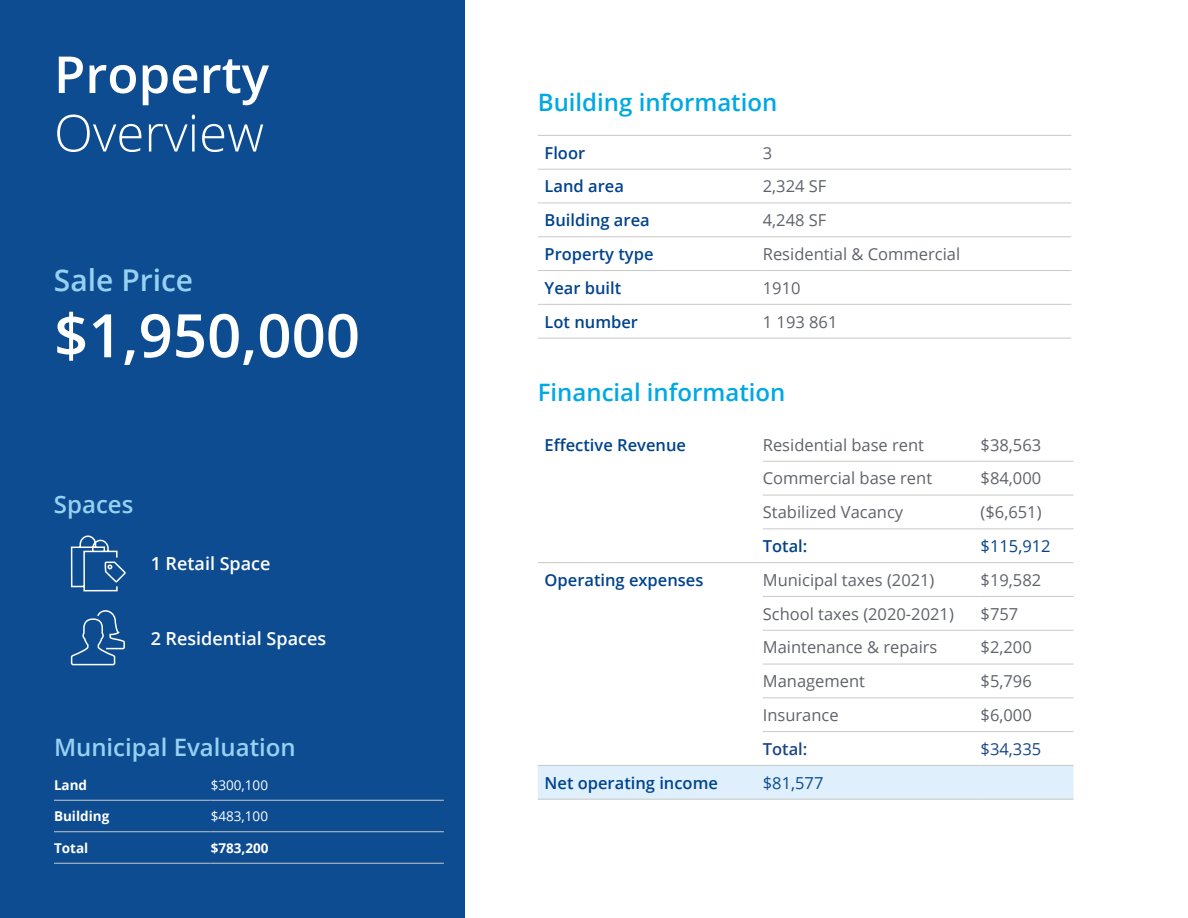
<style>
.page{position:relative;width:1188px;height:918px;background:#fff}
.page>*{position:absolute;margin:0;border:0;box-sizing:border-box;transform-origin:0 0}
.t1{font:600 60px "Open Sans";color:#fff}
.t2{font:600 51px "Open Sans";color:#fff}
.t3{font:300 51px "Open Sans";color:#fff}
.t4{font:600 30px "Open Sans";color:#96d1f2}
.t5{font:600 24px "Open Sans";color:#00a8e4}
.t6{font:600 24px "Open Sans";color:#96d1f2}
.t7{font:600 18px "Open Sans";color:#fff}
.t8{font:16.5px "Open Sans";color:#5f636a}
.t9{font:600 16.5px "Open Sans";color:#00438c}
.t10{font:16.5px "Open Sans";color:#00438c}
.t11{font:16.5px "Open Sans";color:#1b4689}
.t12{font:16.5px "Open Sans";color:#0c4d90}
.t13{font:600 16.5px "Open Sans";color:#1b4689}
.t14{font:700 13.5px "Open Sans";color:#fff}
.t15{font:13.5px "Open Sans";color:#fff}
</style>
<div class="page">
<div style="left:0;top:0;width:464px;height:918px;background:#0d4c91"></div>
<hr style="left:538px;top:135px;width:225px;height:1px;background:#c7c9c8">
<hr style="left:763px;top:135px;width:308px;height:1px;background:#c7c9c8">
<hr style="left:538px;top:169px;width:225px;height:1px;background:#c7c9c8">
<hr style="left:763px;top:169px;width:308px;height:1px;background:#c7c9c8">
<hr style="left:538px;top:203px;width:225px;height:1px;background:#c7c9c8">
<hr style="left:763px;top:203px;width:308px;height:1px;background:#c7c9c8">
<hr style="left:538px;top:236px;width:225px;height:1px;background:#c7c9c8">
<hr style="left:763px;top:236px;width:308px;height:1px;background:#c7c9c8">
<hr style="left:538px;top:270px;width:225px;height:1px;background:#c7c9c8">
<hr style="left:763px;top:270px;width:308px;height:1px;background:#c7c9c8">
<hr style="left:538px;top:304px;width:225px;height:1px;background:#c7c9c8">
<hr style="left:763px;top:304px;width:308px;height:1px;background:#c7c9c8">
<hr style="left:538px;top:338px;width:225px;height:1px;background:#c7c9c8">
<hr style="left:763px;top:338px;width:308px;height:1px;background:#c7c9c8">
<hr style="left:54px;top:800px;width:157px;height:1px;background:#c7c9c8">
<hr style="left:211px;top:800px;width:233px;height:1px;background:#c7c9c8">
<hr style="left:54px;top:831px;width:157px;height:1px;background:#c7c9c8">
<hr style="left:211px;top:831px;width:233px;height:1px;background:#c7c9c8">
<hr style="left:54px;top:863px;width:157px;height:1px;background:#c7c9c8">
<hr style="left:211px;top:863px;width:233px;height:1px;background:#c7c9c8">
<div style="left:538px;top:766px;width:536px;height:33px;background:#dfeffb"></div>
<hr style="left:763px;top:461px;width:218px;height:1px;background:#c7c9c8">
<hr style="left:981px;top:461px;width:93px;height:1px;background:#c7c9c8">
<hr style="left:763px;top:495px;width:218px;height:1px;background:#c7c9c8">
<hr style="left:981px;top:495px;width:93px;height:1px;background:#c7c9c8">
<hr style="left:763px;top:528px;width:218px;height:1px;background:#c7c9c8">
<hr style="left:981px;top:528px;width:93px;height:1px;background:#c7c9c8">
<hr style="left:538px;top:562px;width:225px;height:1px;background:#c7c9c8">
<hr style="left:763px;top:562px;width:218px;height:1px;background:#c7c9c8">
<hr style="left:981px;top:562px;width:93px;height:1px;background:#c7c9c8">
<hr style="left:763px;top:596px;width:218px;height:1px;background:#c7c9c8">
<hr style="left:981px;top:596px;width:93px;height:1px;background:#c7c9c8">
<hr style="left:763px;top:630px;width:218px;height:1px;background:#c7c9c8">
<hr style="left:981px;top:630px;width:93px;height:1px;background:#c7c9c8">
<hr style="left:763px;top:664px;width:218px;height:1px;background:#c7c9c8">
<hr style="left:981px;top:664px;width:93px;height:1px;background:#c7c9c8">
<hr style="left:763px;top:697px;width:218px;height:1px;background:#c7c9c8">
<hr style="left:981px;top:697px;width:93px;height:1px;background:#c7c9c8">
<hr style="left:763px;top:731px;width:218px;height:1px;background:#c7c9c8">
<hr style="left:981px;top:731px;width:93px;height:1px;background:#c7c9c8">
<hr style="left:538px;top:765px;width:225px;height:1px;background:#c7c9c8">
<hr style="left:763px;top:765px;width:218px;height:1px;background:#c7c9c8">
<hr style="left:981px;top:765px;width:93px;height:1px;background:#c7c9c8">
<hr style="left:538px;top:799px;width:225px;height:1px;background:#c7c9c8">
<hr style="left:763px;top:799px;width:218px;height:1px;background:#c7c9c8">
<hr style="left:981px;top:799px;width:93px;height:1px;background:#c7c9c8">
<svg style="left:70px;top:535px;width:56px;height:57px"></svg>
<svg style="left:70px;top:610px;width:55px;height:56px"></svg>
<h2 class="t2" style="left:54px;top:40px;width:217px">Property</h2>
<h2 class="t3" style="left:54px;top:98px;width:212px">Overview</h2>
<h3 class="t4" style="left:54px;top:260px;width:141px">Sale Price</h3>
<h1 class="t1" style="left:54px;top:294px;width:308px">$1,950,000</h1>
<h3 class="t6" style="left:54px;top:487px;width:81px">Spaces</h3>
<p class="t7" style="left:151px;top:551px;width:121px">1 Retail Space</p>
<p class="t7" style="left:151px;top:626px;width:177px">2 Residential Spaces</p>
<h3 class="t6" style="left:54px;top:731px;width:243px">Municipal Evaluation</h3>
<p class="t14" style="left:54px;top:775px;width:35px">Land</p>
<p class="t15" style="left:211px;top:776px;width:59px">$300,100</p>
<p class="t14" style="left:54px;top:807px;width:57px">Building</p>
<p class="t15" style="left:211px;top:807px;width:59px">$483,100</p>
<p class="t14" style="left:54px;top:838px;width:36px">Total</p>
<p class="t14" style="left:211px;top:838px;width:59px">$783,200</p>
<h3 class="t5" style="left:538px;top:86px;width:241px">Building information</h3>
<p class="t9" style="left:545px;top:141px;width:42px">Floor</p>
<p class="t8" style="left:763px;top:141px;width:11px">3</p>
<p class="t9" style="left:545px;top:175px;width:81px">Land area</p>
<p class="t8" style="left:763px;top:175px;width:65px">2,324 SF</p>
<p class="t9" style="left:545px;top:209px;width:107px">Building area</p>
<p class="t8" style="left:763px;top:209px;width:65px">4,248 SF</p>
<p class="t9" style="left:545px;top:243px;width:110px">Property type</p>
<p class="t8" style="left:763px;top:243px;width:199px">Residential &amp; Commercial</p>
<p class="t9" style="left:545px;top:276px;width:78px">Year built</p>
<p class="t8" style="left:763px;top:276px;width:39px">1910</p>
<p class="t9" style="left:545px;top:310px;width:95px">Lot number</p>
<p class="t8" style="left:763px;top:310px;width:76px">1 193 861</p>
<h3 class="t5" style="left:538px;top:376px;width:249px">Financial information</h3>
<p class="t9" style="left:545px;top:433px;width:143px">Effective Revenue</p>
<p class="t8" style="left:763px;top:433px;width:163px">Residential base rent</p>
<p class="t8" style="left:981px;top:433px;width:62px">$38,563</p>
<p class="t8" style="left:763px;top:467px;width:171px">Commercial base rent</p>
<p class="t8" style="left:981px;top:467px;width:62px">$84,000</p>
<p class="t8" style="left:763px;top:501px;width:142px">Stabilized Vacancy</p>
<p class="t8" style="left:981px;top:501px;width:63px">($6,651)</p>
<p class="t9" style="left:763px;top:535px;width:46px">Total:</p>
<p class="t10" style="left:981px;top:535px;width:72px">$115,912</p>
<p class="t9" style="left:545px;top:569px;width:160px">Operating expenses</p>
<p class="t8" style="left:763px;top:569px;width:173px">Municipal taxes (2021)</p>
<p class="t8" style="left:981px;top:569px;width:62px">$19,582</p>
<p class="t8" style="left:763px;top:602px;width:193px">School taxes (2020-2021)</p>
<p class="t8" style="left:981px;top:602px;width:39px">$757</p>
<p class="t8" style="left:763px;top:636px;width:176px">Maintenance &amp; repairs</p>
<p class="t8" style="left:981px;top:636px;width:53px">$2,200</p>
<p class="t8" style="left:763px;top:670px;width:104px">Management</p>
<p class="t8" style="left:981px;top:670px;width:53px">$5,796</p>
<p class="t8" style="left:763px;top:704px;width:77px">Insurance</p>
<p class="t8" style="left:981px;top:704px;width:53px">$6,000</p>
<p class="t13" style="left:763px;top:738px;width:46px">Total:</p>
<p class="t11" style="left:981px;top:738px;width:62px">$34,335</p>
<p class="t9" style="left:545px;top:771px;width:175px">Net operating income</p>
<p class="t12" style="left:763px;top:771px;width:62px">$81,577</p>
</div>
